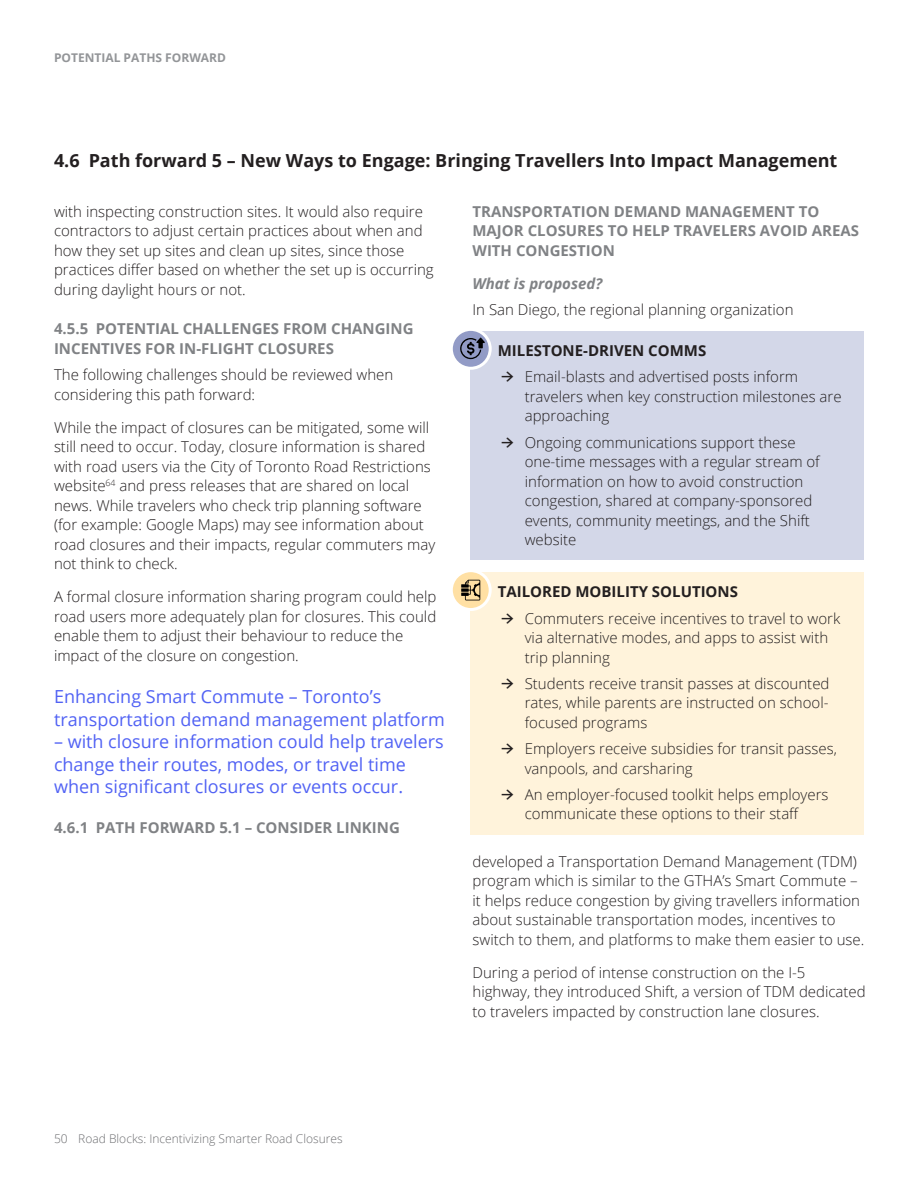
<style>
.page{position:relative;width:918px;height:1188px;background:#fff}
.page>*{position:absolute;margin:0;border:0;box-sizing:border-box;transform-origin:0 0}
.Call_out{font:18px/22.5px "Open Sans";color:#5162f4}
.t1{font:700 18px "Open Sans";color:#231f20}
.Body{font:300 15px/19.5px "Open Sans";color:#231f20}
.t2{font:700 15px/19.5px "Open Sans";color:#808285}
.t3{font:700 15px "Open Sans";color:#231f20}
.t4{font:italic 700 15px "Open Sans";color:#808285}
.t5{font:300 12px "Open Sans";color:#6c6d70}
.Page_number{font:700 12px "Open Sans";color:#939598}
.s1{font-family:"Calmetta";font-weight:400}
</style>
<div class="page">
<div style="left:471px;top:331px;width:393px;height:228px;background:#d3d7e8"></div>
<div style="left:471px;top:572px;width:393px;height:263px;background:#fff3db"></div>
<svg style="left:451px;top:329px;width:39px;height:39px"></svg>
<div style="left:450px;top:328px;width:42px;height:42px;border:3px solid #fff;border-radius:50%"></div>
<svg style="left:460px;top:338px;width:25px;height:21px"></svg>
<svg style="left:451px;top:571px;width:39px;height:39px"></svg>
<div style="left:450px;top:569px;width:42px;height:42px;border:3px solid #fff;border-radius:50%"></div>
<svg style="left:461px;top:580px;width:19px;height:20px"></svg>
<p class="Page_number" style="left:54px;top:49px;width:174px">POTENTIAL PATHS FORWARD</p>
<h2 class="t1" style="left:54px;top:148px;width:785px">4.6 Path forward 5 – New Ways to Engage: Bringing Travellers Into Impact Management</h2>
<p class="Body" style="left:54px;top:201px;width:381px">with inspecting construction sites. It would also require contractors to adjust certain practices about when and how they set up sites and clean up sites, since those practices differ based on whether the set up is occurring during daylight hours or not.</p>
<h3 class="t2" style="left:54px;top:319px;width:361px">4.5.5 POTENTIAL CHALLENGES FROM CHANGING<br>INCENTIVES FOR IN-FLIGHT CLOSURES</h3>
<p class="Body" style="left:54px;top:365px;width:341px">The following challenges should be reviewed when considering this path forward:</p>
<p class="Body" style="left:54px;top:417px;width:383px">While the impact of closures can be mitigated, some will still need to occur. Today, closure information is shared with road users via the City of Toronto Road Restrictions website<sup>64</sup> and press releases that are shared on local news. While travelers who check trip planning software (for example: Google Maps) may see information about road closures and their impacts, regular commuters may not think to check.</p>
<p class="Body" style="left:54px;top:587px;width:384px">A formal closure information sharing program could help road users more adequately plan for closures. This could enable them to adjust their behaviour to reduce the impact of the closure on congestion.</p>
<p class="Call_out" style="left:54px;top:685px;width:392px">Enhancing Smart Commute – Toronto’s transportation demand management platform</p>
<p class="Call_out" style="left:54px;top:730px;width:391px">– with closure information could help travelers change their routes, modes, or travel time when significant closures or events occur.</p>
<h3 class="t2" style="left:54px;top:818px;width:347px">4.6.1 PATH FORWARD 5.1 – CONSIDER LINKING</h3>
<h3 class="t2" style="left:472px;top:201px;width:388px">TRANSPORTATION DEMAND MANAGEMENT TO<br>MAJOR CLOSURES TO HELP TRAVELERS AVOID AREAS<br>WITH CONGESTION</h3>
<h4 class="t4" style="left:472px;top:273px;width:131px">What is proposed?</h4>
<p class="Body" style="left:472px;top:299px;width:323px">In San Diego, the regional planning organization</p>
<h3 class="t3" style="left:498px;top:340px;width:210px">MILESTONE-DRIVEN COMMS</h3>
<p class="Body" style="left:525px;top:367px;width:318px;text-indent:-27px"><span class="s1">→</span> Email-blasts and advertised posts inform travelers when key construction milestones are approaching</p>
<p class="Body" style="left:525px;top:432px;width:297px;text-indent:-27px"><span class="s1">→</span> Ongoing communications support these one-time messages with a regular stream of information on how to avoid construction congestion, shared at company-sponsored events, community meetings, and the Shift website</p>
<h3 class="t3" style="left:498px;top:581px;width:242px">TAILORED MOBILITY SOLUTIONS</h3>
<p class="Body" style="left:525px;top:608px;width:317px;text-indent:-27px"><span class="s1">→</span> Commuters receive incentives to travel to work via alternative modes, and apps to assist with trip planning</p>
<p class="Body" style="left:525px;top:673px;width:306px;text-align:justify;text-indent:-27px"><span class="s1">→</span> Students receive transit passes at discounted rates, while parents are instructed on school&shy;focused programs</p>
<p class="Body" style="left:525px;top:739px;width:314px;text-indent:-27px"><span class="s1">→</span> Employers receive subsidies for transit passes, vanpools, and carsharing</p>
<p class="Body" style="left:498px;top:784px;width:332px;text-align:center"><span class="s1">→</span> An employer-focused toolkit helps employers communicate these options to their staff</p>
<p class="Body" style="left:472px;top:851px;width:393px">developed a Transportation Demand Management (TDM) program which is similar to the GTHA’s Smart Commute – it helps reduce congestion by giving travellers information about sustainable transportation modes, incentives to switch to them, and platforms to make them easier to use.</p>
<p class="Body" style="left:472px;top:962px;width:395px">During a period of intense construction on the I-5 highway, they introduced Shift, a version of TDM dedicated to travelers impacted by construction lane closures.</p>
<p class="t5" style="left:54px;top:1131px;width:290px">50 Road Blocks: Incentivizing Smarter Road Closures</p>
</div>
